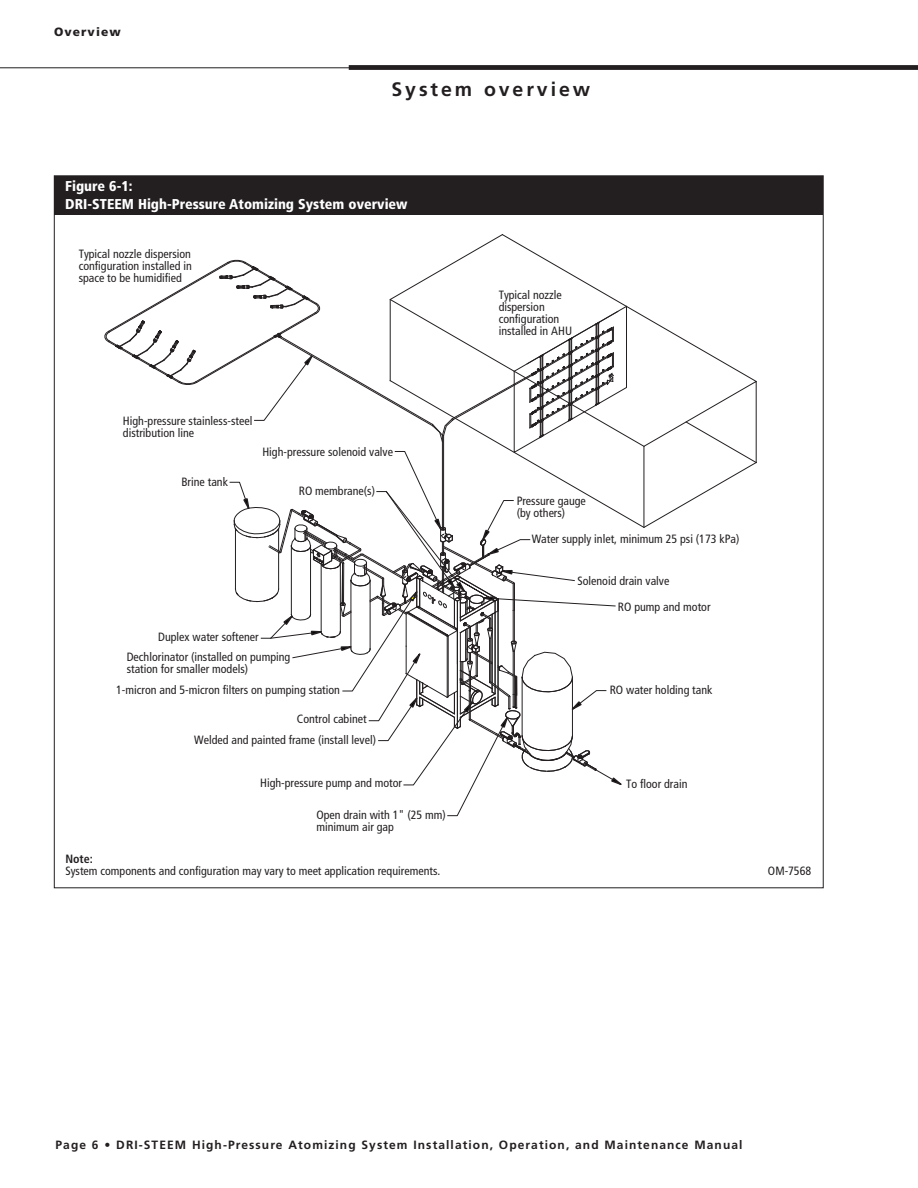
<style>
.page{position:relative;width:918px;height:1188px;background:#fff}
.page>*{position:absolute;margin:0;border:0;box-sizing:border-box;transform-origin:0 0}
.t1{font:700 19.5px "Frutiger LT Std";letter-spacing:.15em;color:#231f20}
.t2{font:900 condensed 14.25px/17.2px "Frutiger LT Std";color:#fff}
.t3{font:condensed 12px/12px "Frutiger LT Std";color:#231f20}
.t4{font:700 12px "Frutiger LT Std";letter-spacing:.09em;color:#231f20}
.t5{font:900 12px "Frutiger LT Std";letter-spacing:.09em;color:#231f20}
.t6{font:700 condensed 12px "Frutiger LT Std";color:#231f20}
</style>
<div class="page">
<div style="left:349px;top:65px;width:569px;height:5px;background:#231f20"></div>
<hr style="left:0;top:68px;width:352px;height:1px;background:#231f20">
<div style="left:54px;top:176px;width:769px;height:39px;background:#231f20"></div>
<svg style="left:104px;top:65px;width:654px;height:752px"></svg>
<p class="t5" style="left:54px;top:27px;width:68px">Overview</p>
<h1 class="t1" style="left:392px;top:80px;width:200px">System overview</h1>
<p class="t2" style="left:65px;top:178px;width:344px">Figure 6-1:<br>DRI-STEEM High-Pressure Atomizing System overview</p>
<p class="t3" style="left:79px;top:248px;width:115px;text-align:justify">Typical nozzle dispersion configuration installed in space to be humidified</p>
<p class="t3" style="left:499px;top:289px;width:75px">Typical nozzle dispersion configuration installed in AHU</p>
<p class="t3" style="left:123px;top:415px;width:131px">High-pressure stainless-steel distribution line</p>
<p class="t3" style="left:181px;top:477px;width:48px">Brine tank</p>
<p class="t3" style="left:262px;top:446px;width:132px">High-pressure solenoid valve</p>
<p class="t3" style="left:299px;top:485px;width:78px">RO membrane(s)</p>
<p class="t3" style="left:127px;top:627px;width:165px;line-height:20.2px;text-align:center">Duplex water softener<br>Dechlorinator (installed on pumping</p>
<p class="t3" style="left:116px;top:659px;width:225px;line-height:21px;text-indent:10px">station for smaller models)<br>1-micron and 5-micron filters on pumping station</p>
<p class="t3" style="left:194px;top:709px;width:183px;line-height:21px;text-indent:103px">Control cabinet<br>Welded and painted frame (install level)</p>
<p class="t3" style="left:260px;top:777px;width:143px">High-pressure pump and motor</p>
<p class="t3" style="left:316px;top:809px;width:131px">Open drain with 1" (25 mm) minimum air gap</p>
<p class="t6" style="left:65px;top:853px;width:29px">Note:</p>
<p class="t3" style="left:65px;top:865px;width:376px">System components and configuration may vary to meet application requirements.</p>
<p class="t3" style="left:517px;top:495px;width:71px">Pressure gauge (by others)</p>
<p class="t3" style="left:532px;top:534px;width:209px">Water supply inlet, minimum 25 psi (173 kPa)</p>
<p class="t3" style="left:577px;top:576px;width:93px">Solenoid drain valve</p>
<p class="t3" style="left:618px;top:601px;width:94px">RO pump and motor</p>
<p class="t3" style="left:610px;top:684px;width:104px">RO water holding tank</p>
<p class="t3" style="left:626px;top:779px;width:63px">To floor drain</p>
<p class="t3" style="left:768px;top:865px;width:45px">OM-7568</p>
<p class="t4" style="left:56px;top:1140px;width:689px">Page 6 • DRI-STEEM High-Pressure Atomizing System Installation, Operation, and Maintenance Manual</p>
</div>
